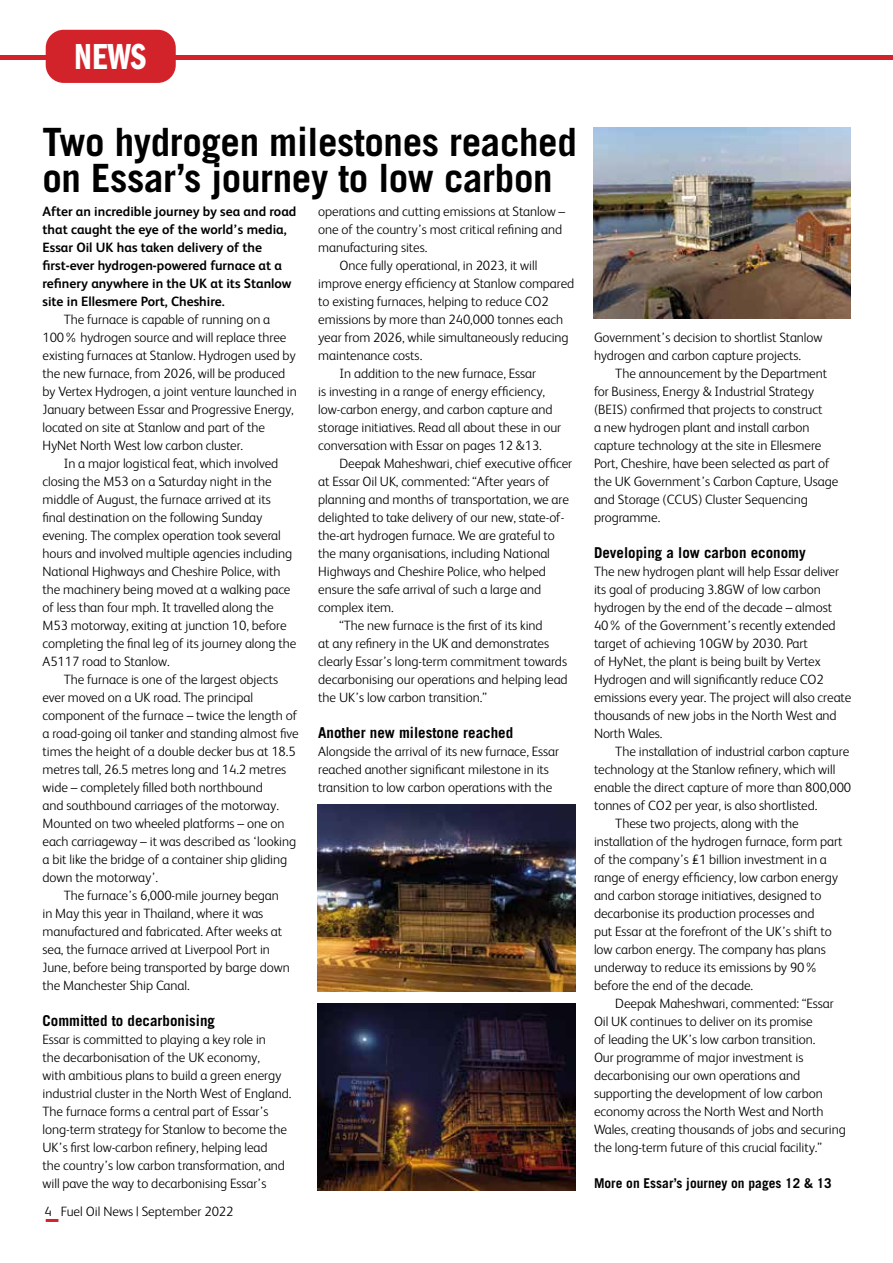
<style>
.page{position:relative;width:893px;height:1263px;background:#fff}
.page>*{position:absolute;margin:0;border:0;box-sizing:border-box;transform-origin:0 0}
.t1{font:700 39px/36px "Trade Gothic LT Std";letter-spacing:-.01em;color:#000}
.t2{font:37.5px "Franklin Gothic LT Pro Dm Cm";color:#fff}
.t3{font:700 15px "Trade Gothic LT Std";color:#000}
.t4{font:300 13.5px/18px "FS Albert";letter-spacing:-.005em;color:#000}
.t5{font:700 13.5px/18px "FS Albert";color:#000}
.t6{font:700 13.5px "Trade Gothic LT Std";color:#000}
</style>
<div class="page">
<svg style="left:46px;top:1219px;width:12px;height:3px"></svg>
<div style="left:0;top:55px;width:893px;height:5px;background:#d3232a"></div>
<div style="left:46px;top:30px;width:130px;height:53px;background:#d3232a;border-radius:18px"></div>
<img style="left:593px;top:128px;width:257px;height:191px">
<img style="left:318px;top:1003px;width:257px;height:188px">
<img style="left:318px;top:804px;width:257px;height:187px">
<h2 class="t2" style="left:74px;top:36px;width:74px">NEWS</h2>
<h1 class="t1" style="left:43px;top:123px;width:536px">Two hydrogen milestones reached on Essar’s journey to low carbon</h1>
<p class="t5" style="left:43px;top:202px;width:255px">After an incredible journey by sea and road that caught the eye of the world’s media, Essar Oil UK has taken delivery of the first-ever hydrogen-powered furnace at a refinery anywhere in the UK at its Stanlow site in Ellesmere Port, Cheshire.</p>
<p class="t4" style="left:43px;top:310px;width:256px;text-indent:21px">The furnace is capable of running on a 100% hydrogen source and will replace three existing furnaces at Stanlow. Hydrogen used by the new furnace, from 2026, will be produced by Vertex Hydrogen, a joint venture launched in January between Essar and Progressive Energy, located on site at Stanlow and part of the HyNet North West low carbon cluster.</p>
<p class="t4" style="left:43px;top:454px;width:255px;text-indent:21px">In a major logistical feat, which involved closing the M53 on a Saturday night in the middle of August, the furnace arrived at its final destination on the following Sunday evening. The complex operation took several hours and involved multiple agencies including National Highways and Cheshire Police, with the machinery being moved at a walking pace of less than four mph. It travelled along the M53 motorway, exiting at junction 10, before completing the final leg of its journey along the A5117 road to Stanlow.</p>
<p class="t4" style="left:43px;top:670px;width:258px;text-indent:21px">The furnace is one of the largest objects ever moved on a UK road. The principal component of the furnace – twice the length of a road-going oil tanker and standing almost five times the height of a double decker bus at 18.5 metres tall, 26.5 metres long and 14.2 metres wide – completely filled both northbound<br>and southbound carriages of the motorway.<br>Mounted on two wheeled platforms – one on each carriageway – it was described as ‘looking a bit like the bridge of a container ship gliding down the motorway’.</p>
<p class="t4" style="left:43px;top:886px;width:249px;text-indent:21px">The furnace’s 6,000-mile journey began in May this year in Thailand, where it was manufactured and fabricated. After weeks at sea, the furnace arrived at Liverpool Port in June, before being transported by barge down the Manchester Ship Canal.</p>
<p class="t3" style="left:43px;top:1011px;width:174px">Committed to decarbonising</p>
<p class="t4" style="left:43px;top:1030px;width:250px">Essar is committed to playing a key role in<br>the decarbonisation of the UK economy,<br>with ambitious plans to build a green energy industrial cluster in the North West of England.<br>The furnace forms a central part of Essar’s long-term strategy for Stanlow to become the UK’s first low-carbon refinery, helping lead<br>the country’s low carbon transformation, and will pave the way to decarbonising Essar’s</p>
<p class="t4" style="left:318px;top:202px;width:249px">operations and cutting emissions at Stanlow –</p>
<p class="t4" style="left:318px;top:220px;width:245px">one of the country’s most critical refining and</p>
<p class="t4" style="left:318px;top:238px;width:111px">manufacturing sites.</p>
<p class="t4" style="left:339px;top:256px;width:199px">Once fully operational, in 2023, it will</p>
<p class="t4" style="left:318px;top:274px;width:258px">improve energy efficiency at Stanlow compared</p>
<p class="t4" style="left:318px;top:292px;width:232px">to existing furnaces, helping to reduce CO2</p>
<p class="t4" style="left:318px;top:310px;width:246px">emissions by more than 240,000 tonnes each</p>
<p class="t4" style="left:318px;top:328px;width:252px">year from 2026, while simultaneously reducing</p>
<p class="t4" style="left:318px;top:346px;width:106px">maintenance costs.</p>
<p class="t4" style="left:339px;top:364px;width:198px">In addition to the new furnace, Essar</p>
<p class="t4" style="left:318px;top:382px;width:228px">is investing in a range of energy efficiency,</p>
<p class="t4" style="left:318px;top:400px;width:236px">low-carbon energy, and carbon capture and</p>
<p class="t4" style="left:318px;top:418px;width:244px">storage initiatives. Read all about these in our</p>
<p class="t4" style="left:318px;top:436px;width:225px">conversation with Essar on pages 12 &amp;13.</p>
<p class="t4" style="left:339px;top:454px;width:234px">Deepak Maheshwari, chief executive officer</p>
<p class="t4" style="left:318px;top:472px;width:233px">at Essar Oil UK, commented: “After years of</p>
<p class="t4" style="left:318px;top:490px;width:252px">planning and months of transportation, we are</p>
<p class="t4" style="left:318px;top:508px;width:248px">delighted to take delivery of our new, state-of-</p>
<p class="t4" style="left:318px;top:526px;width:238px">the-art hydrogen furnace. We are grateful to</p>
<p class="t4" style="left:318px;top:544px;width:233px">the many organisations, including National</p>
<p class="t4" style="left:318px;top:562px;width:229px">Highways and Cheshire Police, who helped</p>
<p class="t4" style="left:318px;top:580px;width:224px">ensure the safe arrival of such a large and</p>
<p class="t4" style="left:318px;top:598px;width:77px">complex item.</p>
<p class="t4" style="left:339px;top:616px;width:205px">“The new furnace is the first of its kind</p>
<p class="t4" style="left:318px;top:634px;width:232px">at any refinery in the UK and demonstrates</p>
<p class="t4" style="left:318px;top:652px;width:250px">clearly Essar’s long-term commitment towards</p>
<p class="t4" style="left:318px;top:670px;width:251px">decarbonising our operations and helping lead</p>
<p class="t4" style="left:318px;top:688px;width:170px">the UK’s low carbon transition.”</p>
<p class="t3" style="left:318px;top:723px;width:197px">Another new milestone reached</p>
<p class="t4" style="left:318px;top:742px;width:242px">Alongside the arrival of its new furnace, Essar reached another significant milestone in its transition to low carbon operations with the</p>
<p class="t4" style="left:45px;top:1202px;width:190px">4 Fuel Oil News | September 2022</p>
<p class="t4" style="left:594px;top:328px;width:230px">Government’s decision to shortlist Stanlow hydrogen and carbon capture projects.</p>
<p class="t4" style="left:594px;top:364px;width:246px;text-indent:21px">The announcement by the Department for Business, Energy &amp; Industrial Strategy (BEIS) confirmed that projects to construct<br>a new hydrogen plant and install carbon capture technology at the site in Ellesmere Port, Cheshire, have been selected as part of the UK Government’s Carbon Capture, Usage and Storage (CCUS) Cluster Sequencing programme.</p>
<p class="t3" style="left:594px;top:543px;width:213px">Developing a low carbon economy</p>
<p class="t4" style="left:594px;top:562px;width:259px">The new hydrogen plant will help Essar deliver its goal of producing 3.8GW of low carbon hydrogen by the end of the decade – almost 40% of the Government’s recently extended target of achieving 10GW by 2030. Part<br>of HyNet, the plant is being built by Vertex Hydrogen and will significantly reduce CO2 emissions every year. The project will also create thousands of new jobs in the North West and North Wales.</p>
<p class="t4" style="left:615px;top:742px;width:236px">The installation of industrial carbon capture</p>
<p class="t4" style="left:594px;top:760px;width:243px">technology at the Stanlow refinery, which will</p>
<p class="t4" style="left:594px;top:778px;width:259px">enable the direct capture of more than 800,000</p>
<p class="t4" style="left:594px;top:796px;width:225px">tonnes of CO2 per year, is also shortlisted.</p>
<p class="t4" style="left:615px;top:814px;width:185px">These two projects, along with the</p>
<p class="t4" style="left:594px;top:832px;width:250px">installation of the hydrogen furnace, form part</p>
<p class="t4" style="left:594px;top:850px;width:234px">of the company’s £1 billion investment in a</p>
<p class="t4" style="left:594px;top:868px;width:246px">range of energy efficiency, low carbon energy</p>
<p class="t4" style="left:594px;top:886px;width:229px">and carbon storage initiatives, designed to</p>
<p class="t4" style="left:594px;top:904px;width:222px">decarbonise its production processes and</p>
<p class="t4" style="left:594px;top:922px;width:239px">put Essar at the forefront of the UK’s shift to</p>
<p class="t4" style="left:594px;top:940px;width:233px">low carbon energy. The company has plans</p>
<p class="t4" style="left:594px;top:958px;width:225px">underway to reduce its emissions by 90%</p>
<p class="t4" style="left:594px;top:976px;width:161px">before the end of the decade.</p>
<p class="t4" style="left:615px;top:994px;width:220px">Deepak Maheshwari, commented: “Essar</p>
<p class="t4" style="left:594px;top:1012px;width:220px">Oil UK continues to deliver on its promise</p>
<p class="t4" style="left:594px;top:1030px;width:223px">of leading the UK’s low carbon transition.</p>
<p class="t4" style="left:594px;top:1048px;width:211px">Our programme of major investment is</p>
<p class="t4" style="left:594px;top:1066px;width:208px">decarbonising our own operations and</p>
<p class="t4" style="left:594px;top:1084px;width:230px">supporting the development of low carbon</p>
<p class="t4" style="left:594px;top:1102px;width:231px">economy across the North West and North</p>
<p class="t4" style="left:594px;top:1120px;width:253px">Wales, creating thousands of jobs and securing</p>
<p class="t4" style="left:594px;top:1138px;width:229px">the long-term future of this crucial facility.”</p>
<p class="t6" style="left:594px;top:1175px;width:239px">More on Essar’s journey on pages 12 &amp; 13</p>
</div>
